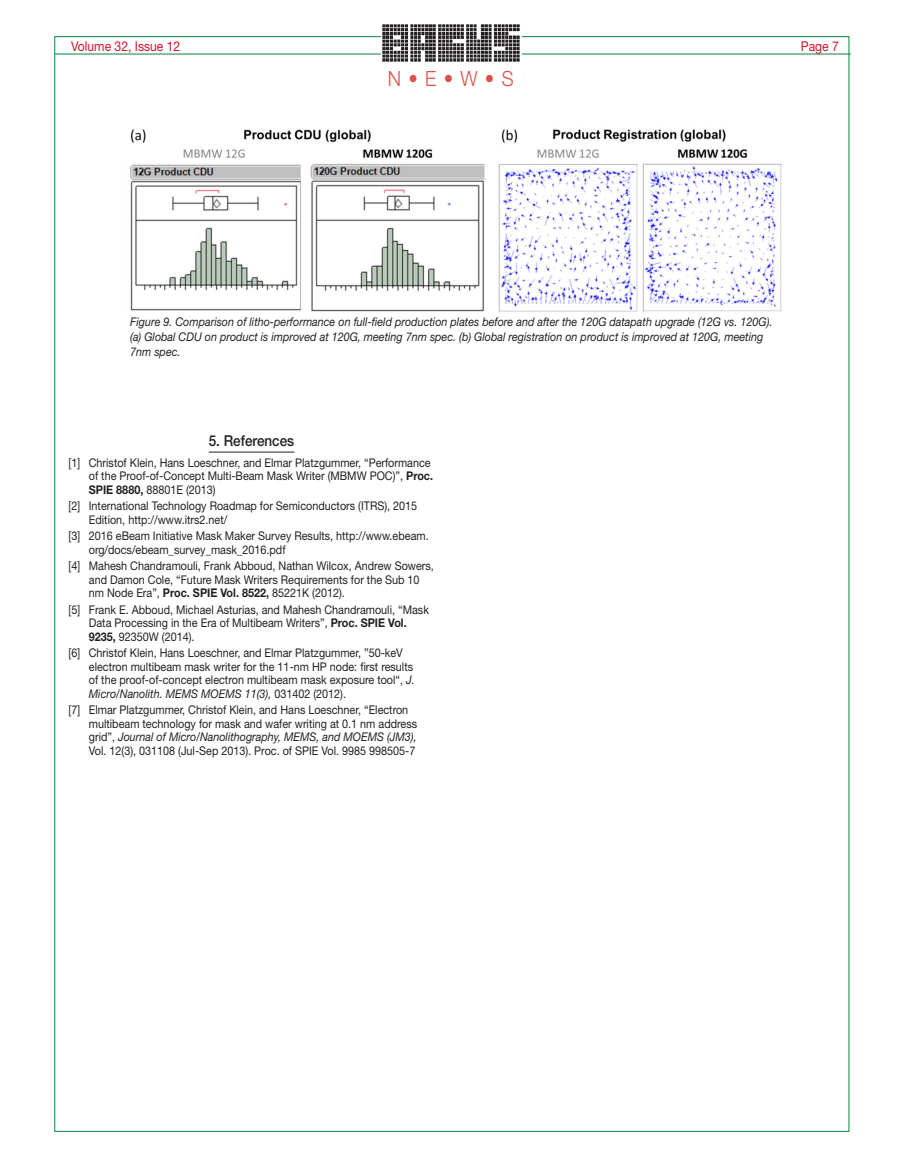
<style>
.page{position:relative;width:905px;height:1161px;background:#fff}
.page>*{position:absolute;margin:0;border:0;box-sizing:border-box;transform-origin:0 0}
.t1{font:300 21px "Helvetica Neue";color:#db5149;scale:.9 1}
.Subhead__1{font:500 15px "Helvetica Neue";color:#231f20;scale:.9 1}
.t2{font:13.5px "Helvetica Neue";color:#d2162e;scale:.9 1}
.Refs__2{font:12px/13.5px "Helvetica Neue";color:#231f20;scale:.9 1}
.Figs{font:italic 12px/15px "Helvetica Neue";color:#231f20;scale:.9 1}
.s1{font-weight:700}
.s2{font-style:italic}
</style>
<div class="page">
<img style="left:130px;top:129px;width:652px;height:184px">
<hr style="left:209px;top:452px;width:85px;height:1px;background:#231f20">
<hr style="left:55px;top:54px;width:795px;height:1px;background:#088439">
<div style="left:381px;top:20px;width:141px;height:52px;background:#fff"></div>
<img style="left:383px;top:24px;width:137px;height:37px">
<p class="t2" style="left:71px;top:38px;width:123px">Volume 32, Issue 12</p>
<p class="t2" style="left:800px;top:38px;width:44px">Page 7</p>
<h1 class="t1" style="left:388px;top:66px;width:141px">N • E • W • S</h1>
<p class="Figs" style="left:130px;top:314px;width:715px">Figure 9. Comparison of litho-performance on full-field production plates before and after the 120G datapath upgrade (12G vs. 120G). (a) Global CDU on product is improved at 120G, meeting 7nm spec. (b) Global registration on product is improved at 120G, meeting<br>7nm spec.</p>
<p class="Subhead__1" style="left:209px;top:432px;width:97px">5. References</p>
<p class="Refs__2" style="left:89px;top:455px;width:384px;text-indent:-20px">[1] Christof Klein, Hans Loeschner, and Elmar Platzgummer, “Performance of the Proof-of-Concept Multi-Beam Mask Writer (MBMW POC)”, <span class="s1">Proc.<br>SPIE 8880,</span> 88801E (2013)</p>
<p class="Refs__2" style="left:89px;top:499px;width:366px;text-indent:-20px">[2] International Technology Roadmap for Semiconductors (ITRS), 2015<br>Edition, http://www.itrs2.net/</p>
<p class="Refs__2" style="left:89px;top:529px;width:379px;text-indent:-20px">[3] 2016 eBeam Initiative Mask Maker Survey Results, http://www.ebeam. org/docs/ebeam_survey_mask_2016.pdf</p>
<p class="Refs__2" style="left:89px;top:559px;width:385px;text-indent:-20px">[4] Mahesh Chandramouli, Frank Abboud, Nathan Wilcox, Andrew Sowers, and Damon Cole, “Future Mask Writers Requirements for the Sub 10 nm Node Era”, <span class="s1">Proc. SPIE Vol. 8522,</span> 85221K (2012).</p>
<p class="Refs__2" style="left:89px;top:603px;width:379px;text-indent:-20px">[5] Frank E. Abboud, Michael Asturias, and Mahesh Chandramouli, “Mask<br>Data Processing in the Era of Multibeam Writers”, <span class="s1">Proc. SPIE Vol.<br>9235,</span> 92350W (2014).</p>
<p class="Refs__2" style="left:89px;top:646px;width:363px;text-indent:-20px">[6] Christof Klein, Hans Loeschner, and Elmar Platzgummer, ”50-keV electron multibeam mask writer for the 11-nm HP node: first results of the proof-of-concept electron multibeam mask exposure tool“, <span class="s2">J.<br>Micro/Nanolith. MEMS MOEMS 11(3),</span> 031402 (2012).</p>
<p class="Refs__2" style="left:89px;top:703px;width:366px;text-indent:-20px">[7] Elmar Platzgummer, Christof Klein, and Hans Loeschner, “Electron multibeam technology for mask and wafer writing at 0.1 nm address grid”, <span class="s2">Journal of Micro/Nanolithography, MEMS, and MOEMS (JM3), </span>Vol. 12(3), 031108 (Jul-Sep 2013). Proc. of SPIE Vol. 9985 998505-7</p>
</div>
